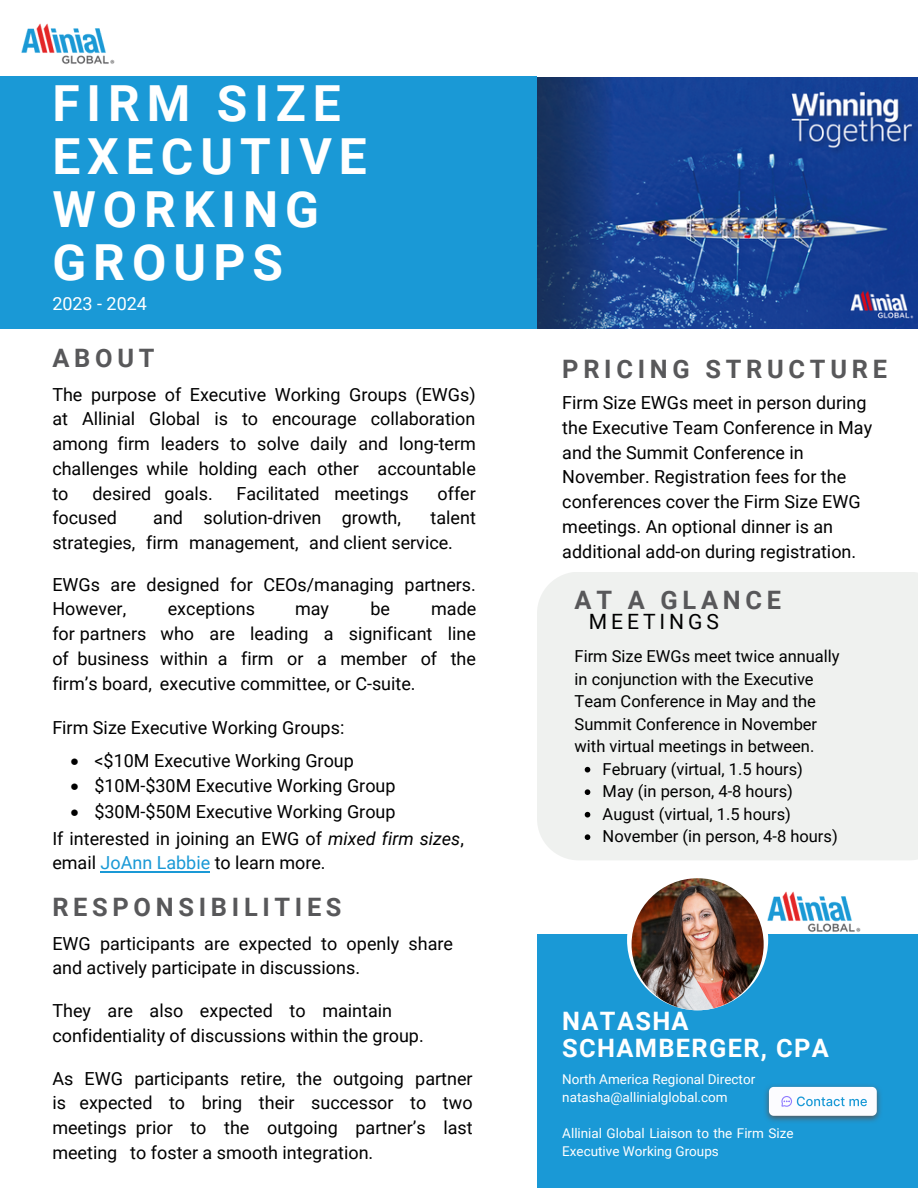
<style>
.page{position:relative;width:918px;height:1188px;background:#fff}
.page>*{position:absolute;margin:0;border:0;box-sizing:border-box;transform-origin:0 0}
.t1{font:700 49.8px/52.8px "Roboto";letter-spacing:.14em;color:#fff}
.t2{font:700 25.35px "Roboto";letter-spacing:.185em;color:#58585a}
.t3{font:700 25.35px/26.4px "Roboto";letter-spacing:.055em;color:#fff}
.t4{font:21.15px "Roboto";letter-spacing:.185em;color:#000}
.t5{font:18px/24.8px "Roboto";color:#000}
.t6{font:18px "Roboto";color:#000}
.t7{font:18px "Roboto";color:#fff}
.t8{font:16.5px/22.5px "Roboto";color:#000}
.t9{font:13.5px/18px "Roboto";color:#fff}
.s1{font-style:inherit}
.s2{font-style:italic}
.s3{color:#1a99d6}
</style>
<div class="page">
<div style="left:537px;top:572px;width:381px;height:288px;background:#eff1ef"></div>
<div style="left:537px;top:935px;width:381px;height:253px;background:#1a99d6"></div>
<div style="left:627px;top:869px;width:141px;height:141px;background:#fff;border-radius:50%"></div>
<img style="left:632px;top:878px;width:132px;height:132px;border-radius:50%">
<img style="left:537px;top:77px;width:381px;height:251px">
<div style="left:0;top:77px;width:537px;height:252px;background:#1a99d6"></div>
<img style="left:21px;top:23px;width:94px;height:41px">
<img style="left:767px;top:891px;width:94px;height:41px">
<img style="left:765px;top:1085px;width:116px;height:37px">
<svg style="left:769px;top:1087px;width:108px;height:29px"></svg>
<svg style="left:585px;top:767px;width:5px;height:6px"></svg>
<svg style="left:585px;top:789px;width:5px;height:6px"></svg>
<svg style="left:585px;top:812px;width:5px;height:6px"></svg>
<svg style="left:585px;top:834px;width:5px;height:6px"></svg>
<hr style="left:101px;top:872px;width:109px;height:1px;background:#1a99d6">
<p class="t1" style="left:52px;top:78px;width:316px">FIRM SIZE<br>EXECUTIVE<br>WORKING<br>GROUPS</p>
<p class="t7" style="left:52px;top:293px;width:96px">2023 - 2024</p>
<p class="t2" style="left:52px;top:344px;width:104px">ABOUT</p>
<p class="t5" style="left:52px;top:382px;width:425px;text-align:justify">The purpose of Executive Working Groups (EWGs) at Allinial Global is to encourage collaboration among firm leaders to solve daily and long-term challenges while holding each other accountable to</p>
<p class="t5" style="left:92px;top:481px;width:122px">desired goals.</p>
<p class="t5" style="left:236px;top:481px;width:174px">Facilitated meetings</p>
<p class="t5" style="left:438px;top:481px;width:40px">offer</p>
<p class="t5" style="left:52px;top:506px;width:66px">focused</p>
<p class="t5" style="left:153px;top:506px;width:249px">and solution-driven growth,</p>
<p class="t5" style="left:52px;top:506px;width:425px;text-indent:378px">talent strategies, firm management, and client service.</p>
<p class="t5" style="left:52px;top:572px;width:425px">EWGs are designed for CEOs/managing partners.<br>However,</p>
<p class="t5" style="left:52px;top:597px;width:426px;text-align:justify;text-indent:379px"><span class="s1">made for</span> partners who are leading a significant line of business within a firm or a member of the firm’s board, executive committee, or C-suite.</p>
<p class="t5" style="left:52px;top:715px;width:294px">Firm Size Executive Working Groups:</p>
<p class="t5" style="left:70px;top:747px;width:285px">• &lt;$10M Executive Working Group</p>
<p class="t5" style="left:70px;top:774px;width:327px">• $10M-$30M Executive Working Group</p>
<p class="t5" style="left:52px;top:798px;width:413px;line-height:27px;text-indent:18px">• $30M-$50M Executive Working Group<br>If interested in joining an EWG of <span class="s2">mixed firm sizes</span>,</p>
<p class="t5" style="left:52px;top:851px;width:275px">email <span class="s3">JoAnn Labbie</span> to learn more.</p>
<p class="t2" style="left:52px;top:893px;width:291px">RESPONSIBILITIES</p>
<p class="t5" style="left:52px;top:931px;width:402px">EWG participants are expected to openly share and actively participate in discussions.</p>
<p class="t5" style="left:52px;top:998px;width:373px">They are also expected to maintain confidentiality of discussions within the group.</p>
<p class="t5" style="left:52px;top:1066px;width:422px;text-align:justify">As EWG participants retire, the outgoing partner is expected to bring their successor to two meetings prior to the outgoing partner’s last meeting to foster a smooth integration.</p>
<p class="t6" style="left:168px;top:596px;width:89px"><span class="s1">ex</span>ceptions</p>
<p class="t6" style="left:295px;top:596px;width:36px">may</p>
<p class="t6" style="left:371px;top:596px;width:21px">be</p>
<p class="t2" style="left:562px;top:354px;width:326px">PRICING STRUCTURE</p>
<p class="t5" style="left:562px;top:391px;width:311px">Firm Size EWGs meet in person during the Executive Team Conference in May and the Summit Conference in November. Registration fees for the conferences cover the Firm Size EWG meetings. An optional dinner is an additional add-on during registration.</p>
<p class="t2" style="left:575px;top:585px;width:208px">AT A GLANCE</p>
<p class="t4" style="left:589px;top:609px;width:132px">MEETINGS</p>
<p class="t8" style="left:575px;top:645px;width:267px">Firm Size EWGs meet twice annually in conjunction with the Executive<br>Team Conference in May and the<br>Summit Conference in November with virtual meetings in between.</p>
<p class="t8" style="left:603px;top:758px;width:237px">February (virtual, 1.5 hours)<br>May (in person, 4-8 hours)<br>August (virtual, 1.5 hours)<br>November (in person, 4-8 hours)</p>
<p class="t3" style="left:562px;top:1008px;width:268px">NATASHA<br>SCHAMBERGER, CPA</p>
<p class="t9" style="left:562px;top:1070px;width:194px">North America Regional Director</p>
<p class="t9" style="left:562px;top:1088px;width:167px">natasha@allinialglobal.com</p>
<p class="t9" style="left:562px;top:1124px;width:233px">Allinial Global Liaison to the Firm Size<br>Executive Working Groups</p>
</div>
